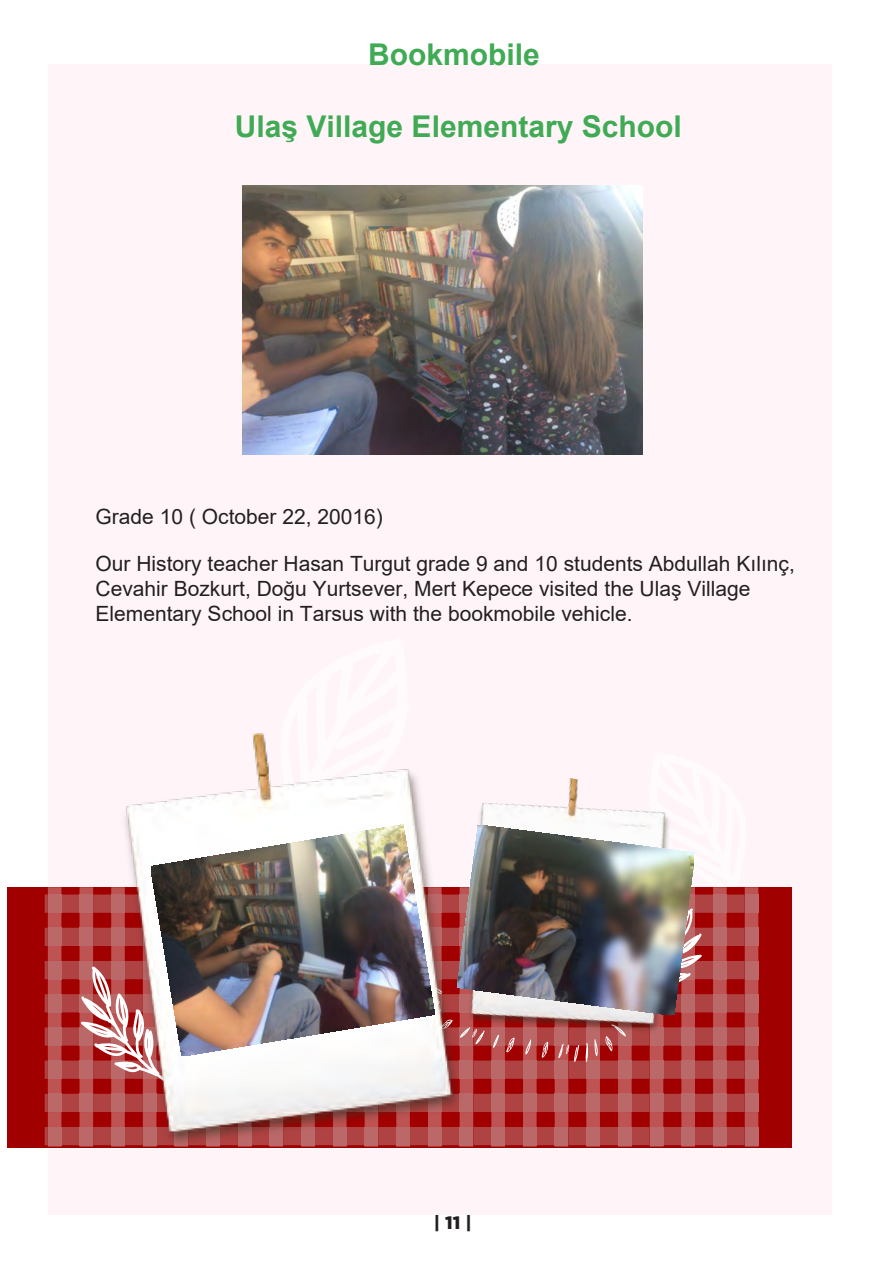
<style>
.page{position:relative;width:893px;height:1263px;background:#fff}
.page>*{position:absolute;margin:0;border:0;box-sizing:border-box;transform-origin:0 0}
.t1{font:700 30px "Arial";color:#40aa55}
.t2{font:21px/25.2px "Arial";color:#231f20}
.t3{font:900 18px "Gotham";color:#231f20}
</style>
<div class="page">
<div style="left:48px;top:64px;width:783px;height:1150px;background:#fff5f9"></div>
<div style="left:7px;top:887px;width:785px;height:261px;background:#a10000"></div>
<svg style="left:45px;top:887px;width:713px;height:259px"></svg>
<img style="left:120px;top:733px;width:343px;height:414px">
<img style="left:440px;top:762px;width:263px;height:292px">
<img style="left:243px;top:186px;width:399px;height:269px">
<img style="left:151px;top:825px;width:284px;height:231px">
<img style="left:457px;top:825px;width:237px;height:190px">
<h1 class="t1" style="left:368px;top:33px;width:173px">Bookmobile</h1>
<h1 class="t1" style="left:235px;top:105px;width:448px">Ulaş Village Elementary School</h1>
<p class="t2" style="left:96px;top:504px;width:289px">Grade 10 ( October 22, 20016)</p>
<p class="t2" style="left:96px;top:550px;width:701px">Our History teacher Hasan Turgut grade 9 and 10 students Abdullah Kılınç,<br>Cevahir Bozkurt, Doğu Yurtsever, Mert Kepece visited the Ulaş Village<br>Elementary School in Tarsus with the bookmobile vehicle.</p>
<p class="t3" style="left:434px;top:1210px;width:39px">| 11 |</p>
</div>
